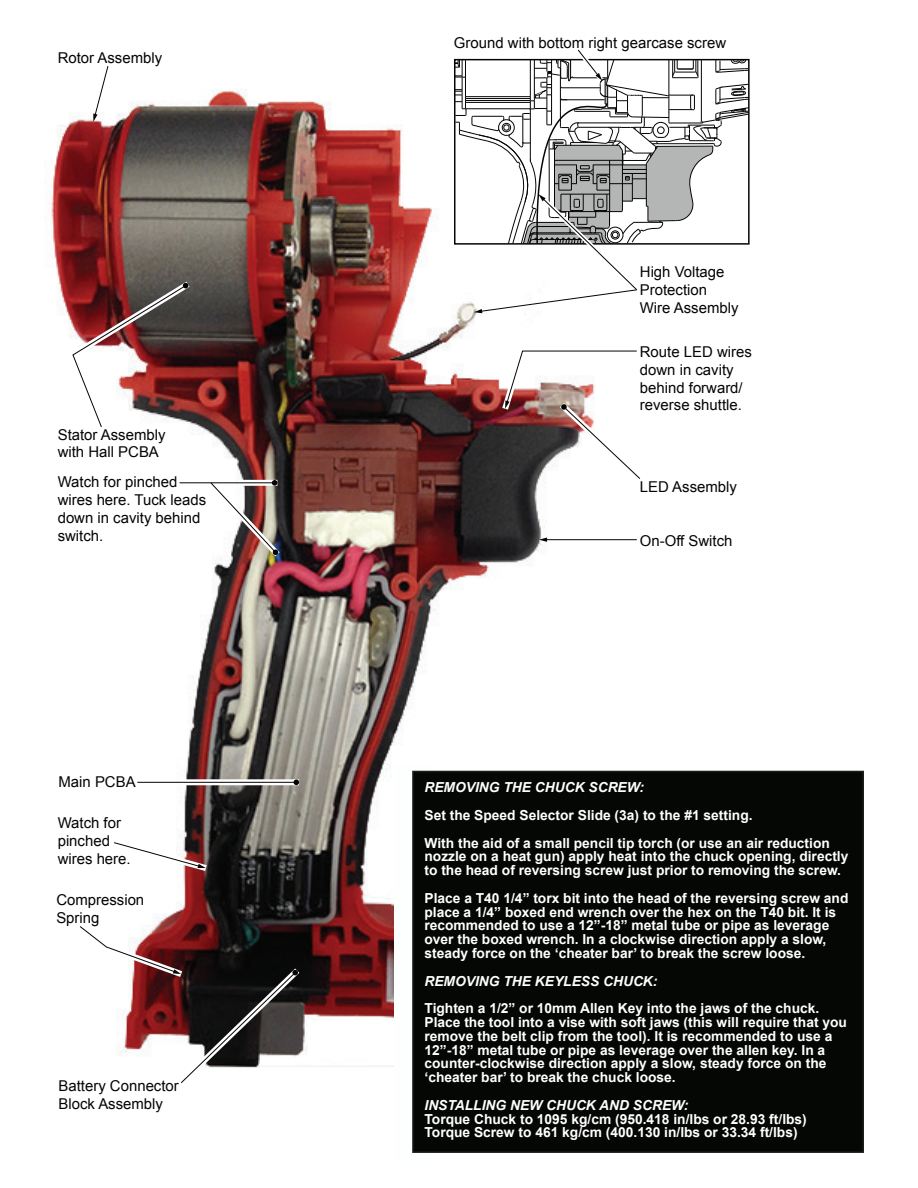
<style>
.page{position:relative;width:918px;height:1188px;background:#fff}
.page>*{position:absolute;margin:0;border:0;box-sizing:border-box;transform-origin:0 0}
.t1{font:15px/17.9px "Arial";color:#040503}
.t2{font:700 13.8px/13.8px "Arial";color:#fff}
.t3{font:italic 700 13.8px "Arial";color:#fff}
</style>
<div class="page">
<img style="left:51px;top:58px;width:725px;height:1009px">
<svg style="left:93px;top:65px;width:16px;height:57px"></svg>
<hr style="left:546px;top:539px;width:91px;height:1px;background:#040503">
<svg style="left:539px;top:538px;width:8px;height:4px"></svg>
<svg style="left:454px;top:49px;width:295px;height:264px"></svg>
<svg style="left:180px;top:779px;width:114px;height:6px"></svg>
<svg style="left:69px;top:276px;width:127px;height:152px"></svg>
<hr style="left:180px;top:482px;width:95px;height:1px;background:#040503">
<img style="left:210px;top:480px;width:76px;height:83px">
<svg style="left:113px;top:842px;width:100px;height:33px"></svg>
<svg style="left:79px;top:925px;width:227px;height:158px"></svg>
<hr style="left:137px;top:782px;width:159px;height:1px;background:#040503">
<svg style="left:294px;top:779px;width:5px;height:6px"></svg>
<svg style="left:498px;top:350px;width:143px;height:130px"></svg>
<div style="left:394px;top:765px;width:38px;height:395px;background:#fdfefe"></div>
<div style="left:413px;top:771px;width:450px;height:381px;background:#050705"></div>
<p class="t1" style="left:58px;top:49px;width:106px">Rotor Assembly</p>
<p class="t1" style="left:58px;top:426px;width:109px">Stator Assembly with Hall PCBA</p>
<p class="t1" style="left:58px;top:473px;width:150px">Watch for pinched wires here. Tuck leads down in cavity behind switch.</p>
<p class="t1" style="left:59px;top:773px;width:79px">Main PCBA</p>
<p class="t1" style="left:58px;top:814px;width:75px">Watch for pinched wires here.</p>
<p class="t1" style="left:56px;top:891px;width:89px">Compression<br>Spring</p>
<p class="t1" style="left:59px;top:1077px;width:122px">Battery Connector<br>Block Assembly</p>
<p class="t1" style="left:454px;top:34px;width:274px">Ground with bottom right gearcase screw</p>
<p class="t1" style="left:640px;top:263px;width:100px">High Voltage<br>Protection<br>Wire Assembly</p>
<p class="t1" style="left:640px;top:343px;width:114px">Route LED wires down in cavity behind forward/ reverse shuttle.</p>
<p class="t1" style="left:640px;top:478px;width:99px">LED Assembly</p>
<p class="t1" style="left:640px;top:531px;width:94px">On-Off Switch</p>
<p class="t3" style="left:424px;top:778px;width:221px">REMOVING THE CHUCK SCREW:</p>
<p class="t2" style="left:424px;top:802px;width:407px;line-height:27.6px">Set the Speed Selector Slide (3a) to the #1 setting.<br>With the aid of a small pencil tip torch (or use an air reduction</p>
<p class="t2" style="left:424px;top:850px;width:425px">nozzle on a heat gun) apply heat into the chuck opening, directly to the head of reversing screw just prior to removing the screw.</p>
<p class="t2" style="left:424px;top:891px;width:426px">Place a T40 1/4” torx bit into the head of the reversing screw and place a 1/4” boxed end wrench over the hex on the T40 bit. It is recommended to use a 12”-18” metal tube or pipe as leverage over the boxed wrench. In a clockwise direction apply a slow, steady force on the ‘cheater bar’ to break the screw loose.</p>
<p class="t3" style="left:424px;top:972px;width:235px">REMOVING THE KEYLESS CHUCK:</p>
<p class="t2" style="left:424px;top:1002px;width:424px">Tighten a 1/2” or 10mm Allen Key into the jaws of the chuck.<br>Place the tool into a vise with soft jaws (this will require that you remove the belt clip from the tool). It is recommended to use a 12”-18” metal tube or pipe as leverage over the allen key. In a counter-clockwise direction apply a slow, steady force on the ‘cheater bar’ to break the chuck loose.</p>
<p class="t3" style="left:425px;top:1096px;width:265px">INSTALLING NEW CHUCK AND SCREW:</p>
<p class="t2" style="left:425px;top:1112px;width:384px">Torque Chuck to 1095 kg/cm (950.418 in/lbs or 28.93 ft/lbs)<br>Torque Screw to 461 kg/cm (400.130 in/lbs or 33.34 ft/lbs)</p>
</div>
